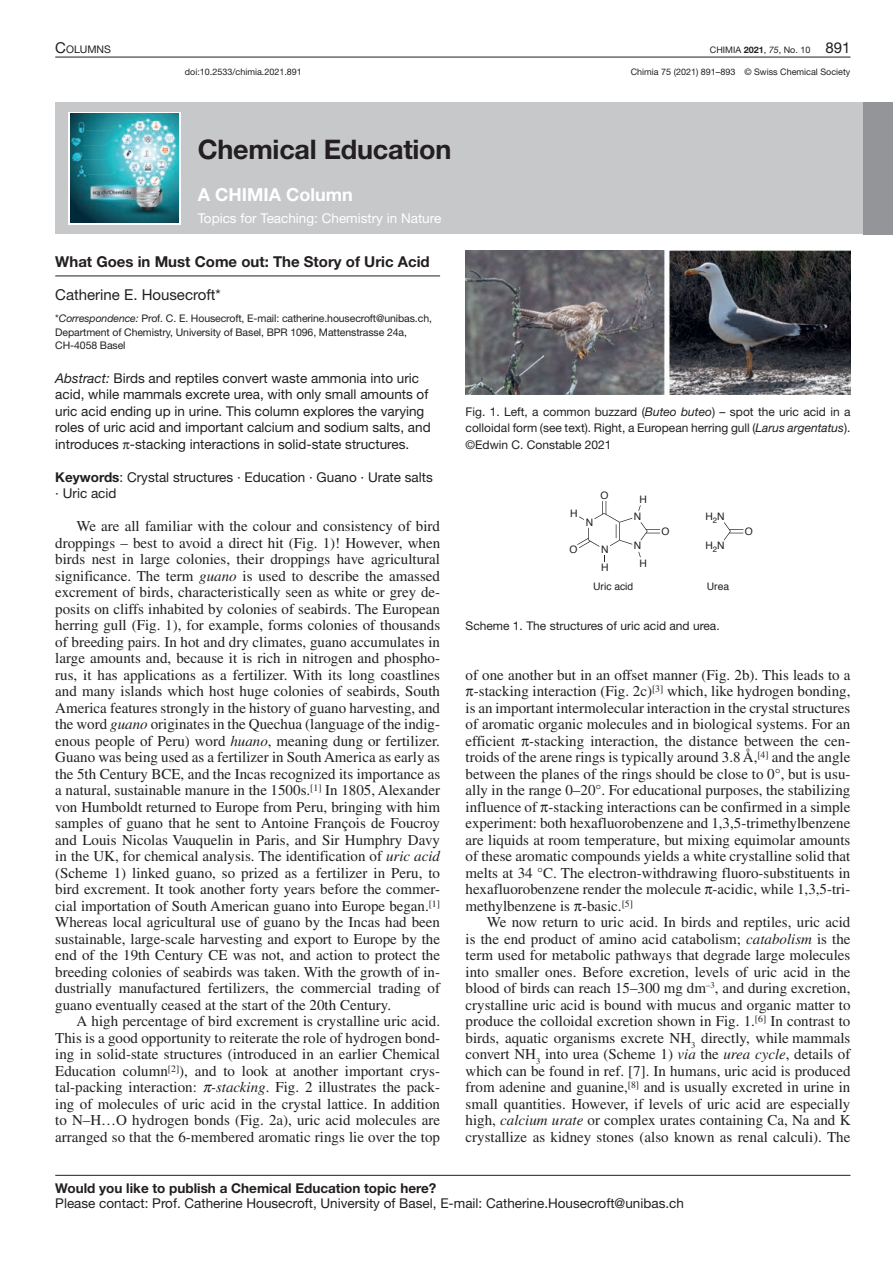
<style>
.page{position:relative;width:893px;height:1263px;background:#fff}
.page>*{position:absolute;margin:0;border:0;box-sizing:border-box;transform-origin:0 0}
.t1{font:700 27px "Helvetica Neue LT Std";letter-spacing:-.01em;color:#231f20}
.t2{font:700 18px "Helvetica Neue LT Std";color:#fff}
.t3{font:15px/16.5px "Times LT Std";color:#231f20;text-align:justify}
.t4{font:700 15px "Helvetica Neue LT Std";color:#231f20}
.t5{font:15px "Helvetica Neue LT Std";color:#231f20}
.t6{font:13.5px/16.5px "Helvetica Neue LT Std";color:#231f20}
.t7{font:700 13.5px "Helvetica Neue LT Std";color:#231f20}
.t8{font:13.5px "Helvetica Neue LT Std";color:#fff}
.t9{font:12px/16.5px "Helvetica Neue LT Std";color:#231f20;text-align:justify}
.t10{font:10.5px/13.5px "Helvetica Neue LT Std";letter-spacing:-.01em;color:#231f20}
.t11{font:10.5px "Helvetica Neue LT Std";color:#231f20}
.t12{font:10.35px "Helvetica";color:#231f20}
.t13{font:9px "Helvetica Neue LT Std";color:#231f20}
.s1{font-size:15px}
.s2{font-weight:700}
.s3{font-style:italic}
</style>
<div class="page">
<div style="left:55px;top:102px;width:838px;height:132px;background:#c7c8ca"></div>
<svg style="left:68px;top:112px;width:113px;height:112px"></svg>
<hr style="left:55px;top:57px;width:795px;height:1px;background:#231f20">
<div style="left:863px;top:102px;width:30px;height:132px;background:#939598"></div>
<img style="left:70px;top:114px;width:109px;height:108px">
<hr style="left:55px;top:1175px;width:795px;height:1px;background:#231f20">
<hr style="left:55px;top:276px;width:385px;height:1px;background:#231f20">
<img style="left:466px;top:251px;width:384px;height:143px">
<svg style="left:577px;top:501px;width:83px;height:61px"></svg>
<svg style="left:724px;top:522px;width:19px;height:18px"></svg>
<p class="t11" style="left:55px;top:43px;width:57px"><span class="s1">C</span>OLUMNS</p>
<p class="t13" style="left:710px;top:44px;width:142px">CHIMIA <span class="s2">2021</span>, <span class="s3">75</span>, No. 10 <span class="s1">891</span></p>
<p class="t13" style="left:185px;top:67px;width:118px">doi:10.2533/chimia.2021.891</p>
<p class="t13" style="left:631px;top:67px;width:221px">Chimia 75 (2021) 891–893 © Swiss Chemical Society</p>
<h1 class="t1" style="left:198px;top:133px;width:255px">Chemical Education</h1>
<p class="t2" style="left:198px;top:183px;width:156px">A CHIMIA Column</p>
<p class="t8" style="left:198px;top:211px;width:245px">Topics for Teaching: Chemistry in Nature</p>
<p class="t4" style="left:55px;top:252px;width:376px">What Goes in Must Come out: The Story of Uric Acid</p>
<p class="t5" style="left:55px;top:286px;width:167px">Catherine E. Housecroft*</p>
<p class="t10" style="left:55px;top:311px;width:378px">*<span class="s3">Correspondence:</span> Prof. C. E. Housecroft, E-mail: catherine.housecroft@unibas.ch,<br>Department of Chemistry, University of Basel, BPR 1096, Mattenstrasse 24a,<br>CH-4058 Basel</p>
<p class="t6" style="left:55px;top:369px;width:377px"><span class="s3">Abstract:</span> Birds and reptiles convert waste ammonia into uric acid, while mammals excrete urea, with only small amounts of uric acid ending up in urine. This column explores the varying roles of uric acid and important calcium and sodium salts, and introduces -stacking interactions in solid-state structures.</p>
<p class="t6" style="left:55px;top:468px;width:379px"><span class="s2">Keywords</span>: Crystal structures · Education · Guano · Urate salts · Uric acid</p>
<p class="t3" style="left:55px;top:518px;width:386px;text-indent:21px">We are all familiar with the colour and consistency of bird droppings – best to avoid a direct hit (Fig. 1)! However, when birds nest in large colonies, their droppings have agricultural significance. The term <span class="s3">guano</span> is used to describe the amassed excrement of birds, characteristically seen as white or grey de&shy;posits on cliffs inhabited by colonies of seabirds. The European herring gull (Fig. 1), for example, forms colonies of thousands of breeding pairs. In hot and dry climates, guano accumulates in large amounts and, because it is rich in nitrogen and phospho&shy;rus, it has applications as a fertilizer. With its long coastlines and many islands which host huge colonies of seabirds, South America features strongly in the history of guano harvesting, and the word <span class="s3">guano</span> originates in the Quechua (language of the indig&shy;enous people of Peru) word <span class="s3">huano</span>, meaning dung or fertilizer.<br>Guano was being used as a fertilizer in South America as early as the 5th Century BCE, and the Incas recognized its importance as a natural, sustainable manure in the 1500s.<sup>[1]</sup> In 1805, Alexander von Humboldt returned to Europe from Peru, bringing with him samples of guano that he sent to Antoine François de Foucroy and Louis Nicolas Vauquelin in Paris, and Sir Humphry Davy in the UK, for chemical analysis. The identification of <span class="s3">uric acid </span>(Scheme 1) linked guano, so prized as a fertilizer in Peru, to bird excrement. It took another forty years before the commer&shy;cial importation of South American guano into Europe began.<sup>[1] </sup>Whereas local agricultural use of guano by the Incas had been sustainable, large-scale harvesting and export to Europe by the end of the 19th Century CE was not, and action to protect the breeding colonies of seabirds was taken. With the growth of in&shy;dustrially manufactured fertilizers, the commercial trading of guano eventually ceased at the start of the 20th Century.</p>
<p class="t3" style="left:55px;top:1013px;width:386px;text-indent:21px">A high percentage of bird excrement is crystalline uric acid.<br>This is a good opportunity to reiterate the role of hydrogen bond&shy;ing in solid-state structures (introduced in an earlier Chemical Education column<sup>[2]</sup>), and to look at another important crys&shy;tal-packing interaction: <span class="s3">-stacking</span>. Fig. 2 illustrates the pack&shy;ing of molecules of uric acid in the crystal lattice. In addition to N–H…O hydrogen bonds (Fig. 2a), uric acid molecules are arranged so that the 6-membered aromatic rings lie over the top</p>
<p class="t9" style="left:466px;top:403px;width:386px">Fig. 1. Left, a common buzzard (<span class="s3">Buteo buteo</span>) – spot the uric acid in a colloidal form (see text). Right, a European herring gull (<span class="s3">Larus argentatus</span>). ©Edwin C. Constable 2021</p>
<p class="t12" style="left:570px;top:505px;width:9px">H</p>
<p class="t12" style="left:569px;top:541px;width:10px">O</p>
<p class="t12" style="left:586px;top:514px;width:9px">N</p>
<p class="t12" style="left:601px;top:488px;width:10px">O</p>
<p class="t12" style="left:639px;top:492px;width:9px">H</p>
<p class="t12" style="left:634px;top:509px;width:9px">N</p>
<p class="t12" style="left:601px;top:541px;width:9px">N</p>
<p class="t12" style="left:634px;top:538px;width:9px">N</p>
<p class="t12" style="left:601px;top:559px;width:9px">H</p>
<p class="t12" style="left:639px;top:555px;width:9px">H</p>
<p class="t12" style="left:662px;top:523px;width:10px">O</p>
<p class="t12" style="left:705px;top:509px;width:21px">H<sub>2</sub>N</p>
<p class="t12" style="left:705px;top:538px;width:21px">H<sub>2</sub>N</p>
<p class="t12" style="left:593px;top:578px;width:42px">Uric acid</p>
<p class="t12" style="left:707px;top:578px;width:24px">Urea</p>
<p class="t9" style="left:466px;top:617px;width:256px">Scheme 1. The structures of uric acid and urea.</p>
<p class="t12" style="left:745px;top:523px;width:10px">O</p>
<p class="t3" style="left:466px;top:666px;width:386px">of one another but in an offset manner (Fig. 2b). This leads to a</p>
<p class="t3" style="left:474px;top:683px;width:378px">-stacking interaction (Fig. 2c)<sup>[3]</sup> which, like hydrogen bonding,</p>
<p class="t3" style="left:466px;top:699px;width:386px">is an important intermolecular interaction in the crystal structures</p>
<p class="t3" style="left:466px;top:716px;width:386px">of aromatic organic molecules and in biological systems. For an</p>
<p class="t3" style="left:466px;top:732px;width:386px">efficient -stacking interaction, the distance between the cen-</p>
<p class="t3" style="left:466px;top:749px;width:386px">troids of the arene rings is typically around 3.8 Å,<sup>[4]</sup> and the angle</p>
<p class="t3" style="left:466px;top:765px;width:386px">between the planes of the rings should be close to 0°, but is usu-</p>
<p class="t3" style="left:466px;top:782px;width:386px">ally in the range 0–20°. For educational purposes, the stabilizing</p>
<p class="t3" style="left:466px;top:798px;width:386px">influence of -stacking interactions can be confirmed in a simple</p>
<p class="t3" style="left:466px;top:815px;width:386px">experiment: both hexafluorobenzene and 1,3,5-trimethylbenzene</p>
<p class="t3" style="left:466px;top:831px;width:386px">are liquids at room temperature, but mixing equimolar amounts</p>
<p class="t3" style="left:466px;top:848px;width:386px">of these aromatic compounds yields a white crystalline solid that</p>
<p class="t3" style="left:466px;top:864px;width:386px">melts at 34 °C. The electron-withdrawing fluoro-substituents in</p>
<p class="t3" style="left:466px;top:881px;width:386px">hexafluorobenzene render the molecule -acidic, while 1,3,5-tri-</p>
<p class="t3" style="left:466px;top:897px;width:169px">methylbenzene is -basic.<sup>[5]</sup></p>
<p class="t3" style="left:487px;top:914px;width:365px">We now return to uric acid. In birds and reptiles, uric acid</p>
<p class="t3" style="left:466px;top:930px;width:386px">is the end product of amino acid catabolism; <span class="s3">catabolism</span> is the</p>
<p class="t3" style="left:466px;top:947px;width:386px">term used for metabolic pathways that degrade large molecules</p>
<p class="t3" style="left:466px;top:963px;width:386px">into smaller ones. Before excretion, levels of uric acid in the</p>
<p class="t3" style="left:466px;top:980px;width:386px">blood of birds can reach 15–300 mg dm<sup>–3</sup>, and during excretion,</p>
<p class="t3" style="left:466px;top:996px;width:386px">crystalline uric acid is bound with mucus and organic matter to</p>
<p class="t3" style="left:466px;top:1013px;width:386px">produce the colloidal excretion shown in Fig. 1.<sup>[6]</sup> In contrast to</p>
<p class="t3" style="left:466px;top:1029px;width:386px">birds, aquatic organisms excrete NH<sub>3</sub> directly, while mammals</p>
<p class="t3" style="left:466px;top:1046px;width:386px">convert NH<sub>3</sub> into urea (Scheme 1) <span class="s3">via</span> the <span class="s3">urea cycle</span>, details of</p>
<p class="t3" style="left:466px;top:1062px;width:386px">which can be found in ref. [7]. In humans, uric acid is produced</p>
<p class="t3" style="left:466px;top:1079px;width:386px">from adenine and guanine,<sup>[8]</sup> and is usually excreted in urine in</p>
<p class="t3" style="left:466px;top:1095px;width:386px">small quantities. However, if levels of uric acid are especially</p>
<p class="t3" style="left:466px;top:1112px;width:386px">high, <span class="s3">calcium urate</span> or complex urates containing Ca, Na and K</p>
<p class="t3" style="left:466px;top:1128px;width:386px">crystallize as kidney stones (also known as renal calculi). The</p>
<p class="t7" style="left:55px;top:1179px;width:383px">Would you like to publish a Chemical Education topic here?</p>
<p class="t6" style="left:55px;top:1194px;width:630px">Please contact: Prof. Catherine Housecroft, University of Basel, E-mail: Catherine.Housecroft@unibas.ch</p>
</div>
